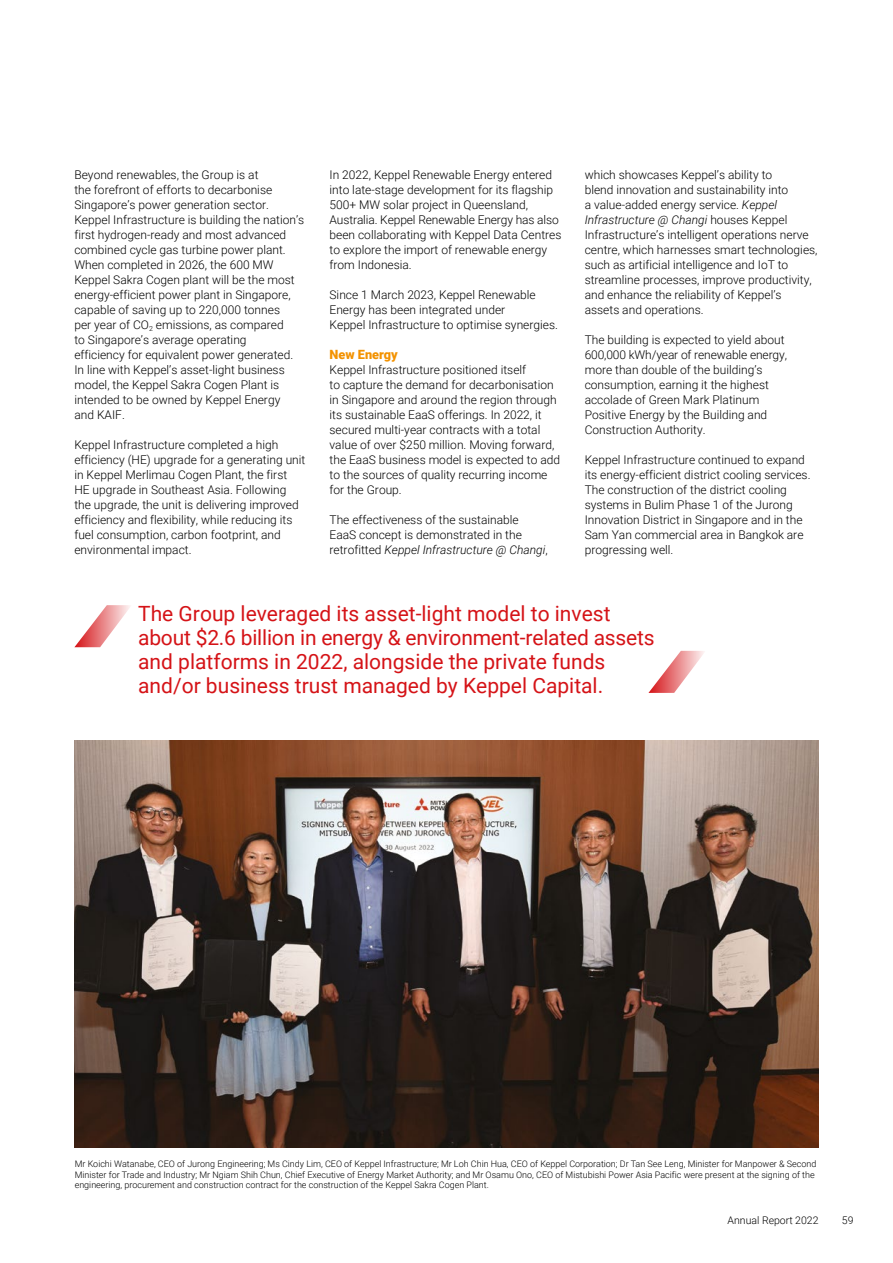
<style>
.page{position:relative;width:893px;height:1263px;background:#fff}
.page>*{position:absolute;margin:0;border:0;box-sizing:border-box;transform-origin:0 0}
.t1{font:21px/24px "Roboto";color:#d51317}
.t2{font:900 12.75px "Roboto";color:#f39200}
.t3{font:300 12px/15px "Roboto";color:#000}
.t4{font:300 10.5px "Roboto";color:#000}
.t5{font:300 9px/10.5px "Roboto";color:#000}
.s1{font-style:italic}
</style>
<div class="page">
<svg style="left:74px;top:605px;width:56px;height:42px"></svg>
<svg style="left:648px;top:651px;width:56px;height:42px"></svg>
<img style="left:74px;top:740px;width:745px;height:407px">
<p class="t3" style="left:74px;top:167px;width:231px">Beyond renewables, the Group is at<br>the forefront of efforts to decarbonise Singapore’s power generation sector.<br>Keppel Infrastructure is building the nation’s first hydrogen-ready and most advanced combined cycle gas turbine power plant.<br>When completed in 2026, the 600 MW Keppel Sakra Cogen plant will be the most energy-efficient power plant in Singapore, capable of saving up to 220,000 tonnes<br>per year of CO<sub>2</sub> emissions, as compared<br>to Singapore’s average operating<br>efficiency for equivalent power generated.<br>In line with Keppel’s asset-light business model, the Keppel Sakra Cogen Plant is intended to be owned by Keppel Energy<br>and KAIF.</p>
<p class="t3" style="left:74px;top:437px;width:232px">Keppel Infrastructure completed a high efficiency (HE) upgrade for a generating unit in Keppel Merlimau Cogen Plant, the first HE upgrade in Southeast Asia. Following the upgrade, the unit is delivering improved efficiency and flexibility, while reducing its fuel consumption, carbon footprint, and environmental impact.</p>
<p class="t3" style="left:330px;top:167px;width:234px">In 2022, Keppel Renewable Energy entered into late-stage development for its flagship 500+ MW solar project in Queensland, Australia. Keppel Renewable Energy has also been collaborating with Keppel Data Centres to explore the import of renewable energy from Indonesia.</p>
<p class="t3" style="left:330px;top:287px;width:230px">Since 1 March 2023, Keppel Renewable<br>Energy has been integrated under<br>Keppel Infrastructure to optimise synergies.</p>
<p class="t2" style="left:330px;top:346px;width:70px">New Energy</p>
<p class="t3" style="left:330px;top:362px;width:232px">Keppel Infrastructure positioned itself<br>to capture the demand for decarbonisation in Singapore and around the region through its sustainable EaaS offerings. In 2022, it secured multi-year contracts with a total value of over $250 million. Moving forward, the EaaS business model is expected to add to the sources of quality recurring income for the Group.</p>
<p class="t3" style="left:330px;top:512px;width:220px">The effectiveness of the sustainable<br>EaaS concept is demonstrated in the retrofitted <span class="s1">Keppel Infrastructure @ Changi</span>,</p>
<p class="t3" style="left:585px;top:167px;width:234px">which showcases Keppel’s ability to<br>blend innovation and sustainability into<br>a value-added energy service. <span class="s1">Keppel Infrastructure @ Changi</span> houses Keppel Infrastructure’s intelligent operations nerve centre, which harnesses smart technologies, such as artificial intelligence and IoT to streamline processes, improve productivity, and enhance the reliability of Keppel’s assets and operations.</p>
<p class="t3" style="left:585px;top:332px;width:204px">The building is expected to yield about 600,000 kWh/year of renewable energy, more than double of the building’s consumption, earning it the highest accolade of Green Mark Platinum Positive Energy by the Building and Construction Authority.</p>
<p class="t3" style="left:585px;top:452px;width:227px">Keppel Infrastructure continued to expand its energy-efficient district cooling services.<br>The construction of the district cooling systems in Bulim Phase 1 of the Jurong Innovation District in Singapore and in the Sam Yan commercial area in Bangkok are progressing well.</p>
<h1 class="t1" style="left:138px;top:601px;width:518px">The Group leveraged its asset-light model to invest about $2.6 billion in energy &amp; environment-related assets and platforms in 2022, alongside the private funds and/or business trust managed by Keppel Capital.</h1>
<p class="t5" style="left:75px;top:1158px;width:743px">Mr Koichi Watanabe, CEO of Jurong Engineering; Ms Cindy Lim, CEO of Keppel Infrastructure; Mr Loh Chin Hua, CEO of Keppel Corporation; Dr Tan See Leng, Minister for Manpower &amp; Second<br>Minister for Trade and Industry; Mr Ngiam Shih Chun, Chief Executive of Energy Market Authority; and Mr Osamu Ono, CEO of Mistubishi Power Asia Pacific were present at the signing of the engineering, procurement and construction contract for the construction of the Keppel Sakra Cogen Plant.</p>
<p class="t4" style="left:728px;top:1213px;width:92px">Annual Report 2022</p>
<p class="t4" style="left:842px;top:1213px;width:13px">59</p>
</div>
